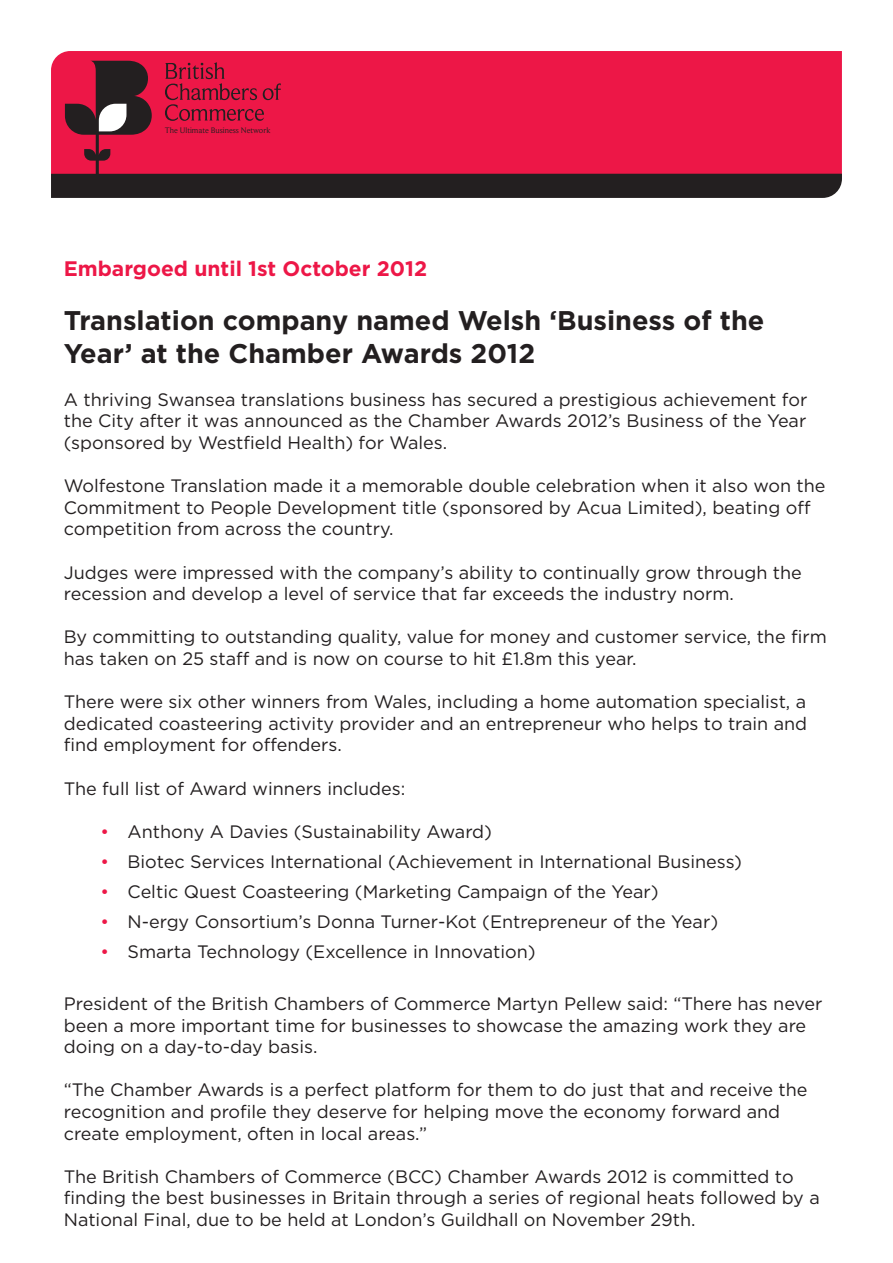
<style>
.page{position:relative;width:893px;height:1263px;background:#fff}
.page>*{position:absolute;margin:0;border:0;box-sizing:border-box;transform-origin:0 0}
.t1{font:700 27px/32.4px "Gotham";color:#231f20}
.t2{font:700 21px "Gotham";color:#ed1747}
.t3{font:18px/21.6px "Gotham";color:#231f20}
.t4{font:8.25px "Beaufort Pro";color:#231f20}
.s1{color:#ed1747}
</style>
<div class="page">
<div style="left:53px;top:51px;width:789px;height:10px;background:#ed1747"></div>
<svg style="left:51px;top:61px;width:791px;height:137px;background:#bf1a3f"></svg>
<p class="t4" style="left:165px;top:126px;width:107px">The Ultimate Business Network</p>
<p class="t2" style="left:64px;top:255px;width:365px">Embargoed until 1st October 2012</p>
<h1 class="t1" style="left:64px;top:304px;width:702px">Translation company named Welsh ‘Business of the<br>Year’ at the Chamber Awards 2012</h1>
<p class="t3" style="left:64px;top:388px;width:745px;text-align:justify">A thriving Swansea translations business has secured a prestigious achievement for the City after it was announced as the Chamber Awards 2012’s Business of the Year (sponsored by Westfield Health) for Wales.</p>
<p class="t3" style="left:64px;top:475px;width:763px">Wolfestone Translation made it a memorable double celebration when it also won the<br>Commitment to People Development title (sponsored by Acua Limited), beating off competition from across the country.</p>
<p class="t3" style="left:64px;top:561px;width:740px">Judges were impressed with the company’s ability to continually grow through the recession and develop a level of service that far exceeds the industry norm.</p>
<p class="t3" style="left:64px;top:626px;width:765px">By committing to outstanding quality, value for money and customer service, the firm has taken on 25 staff and is now on course to hit £1.8m this year.</p>
<p class="t3" style="left:64px;top:691px;width:745px;text-align:justify">There were six other winners from Wales, including a home automation specialist, a dedicated coasteering activity provider and an entrepreneur who helps to train and find employment for offenders.</p>
<p class="t3" style="left:64px;top:777px;width:343px">The full list of Award winners includes:</p>
<p class="t3" style="left:101px;top:820px;width:393px"><span class="s1">•</span> Anthony A Davies (Sustainability Award)</p>
<p class="t3" style="left:101px;top:850px;width:643px"><span class="s1">•</span> Biotec Services International (Achievement in International Business)</p>
<p class="t3" style="left:101px;top:880px;width:559px"><span class="s1">•</span> Celtic Quest Coasteering (Marketing Campaign of the Year)</p>
<p class="t3" style="left:101px;top:911px;width:619px"><span class="s1">•</span> N-ergy Consortium’s Donna Turner-Kot (Entrepreneur of the Year)</p>
<p class="t3" style="left:101px;top:941px;width:437px"><span class="s1">•</span> Smarta Technology (Excellence in Innovation)</p>
<p class="t3" style="left:64px;top:992px;width:760px">President of the British Chambers of Commerce Martyn Pellew said: “There has never been a more important time for businesses to showcase the amazing work they are doing on a day-to-day basis.</p>
<p class="t3" style="left:64px;top:1079px;width:745px">“The Chamber Awards is a perfect platform for them to do just that and receive the recognition and profile they deserve for helping move the economy forward and create employment, often in local areas.”</p>
<p class="t3" style="left:64px;top:1165px;width:757px">The British Chambers of Commerce (BCC) Chamber Awards 2012 is committed to finding the best businesses in Britain through a series of regional heats followed by a<br>National Final, due to be held at London’s Guildhall on November 29th.</p>
</div>
